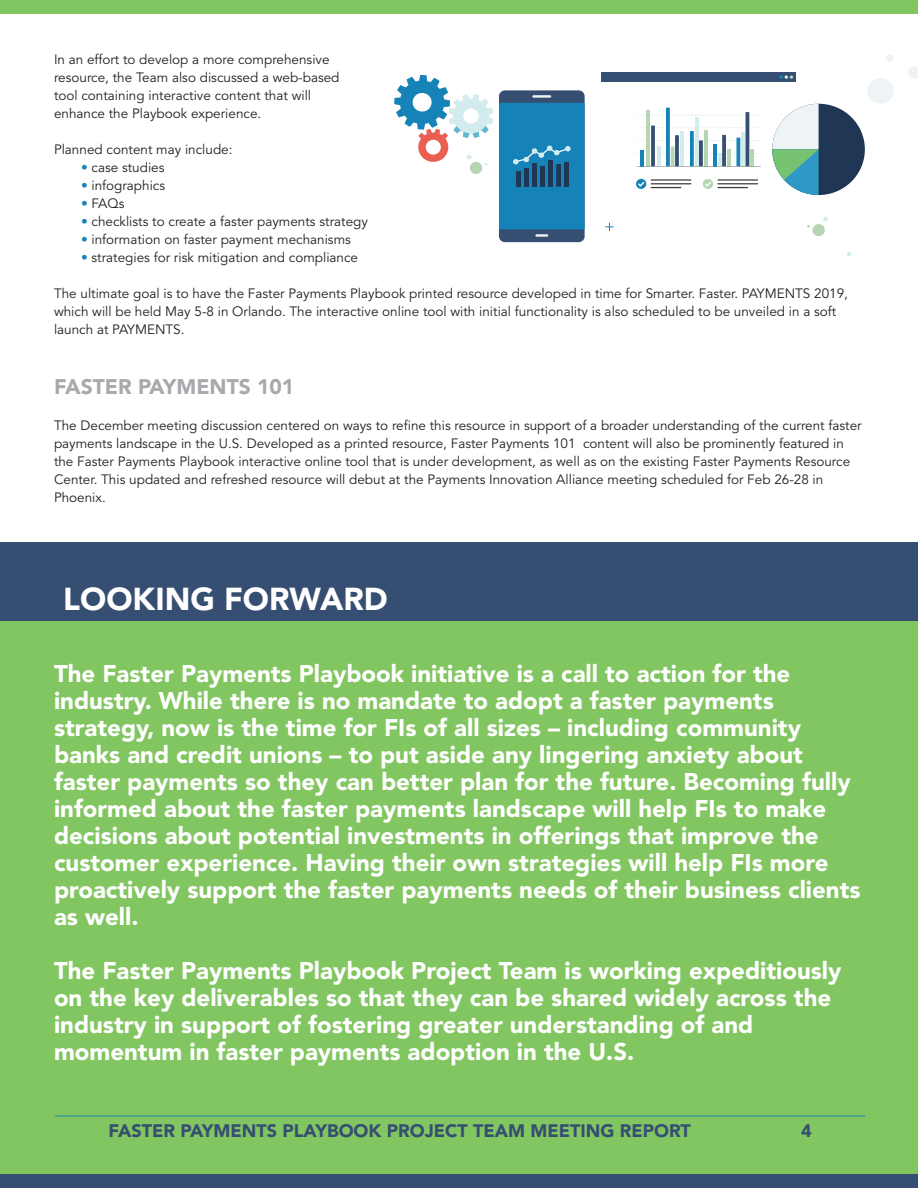
<style>
.page{position:relative;width:918px;height:1188px;background:#fff}
.page>*{position:absolute;margin:0;border:0;box-sizing:border-box;transform-origin:0 0}
.t1{font:900 31.5px "Avenir LT Std";color:#fff}
.t2{font:900 24px/27px "Avenir LT Std";color:#fff}
.t3{font:900 21px "Avenir LT Std";color:#a7a9ac}
.t4{font:900 18px "Avenir";color:#364e72}
.t5{font:13.5px/18px "Avenir LT Std";color:#231f20}
.s1{color:#1982b5}
</style>
<div class="page">
<div style="left:0;top:620px;width:918px;height:568px;background:#82c661"></div>
<hr style="left:55px;top:1116px;width:810px;height:1px;background:#1b82b5">
<div style="left:0;top:0;width:918px;height:14px;background:#82c661"></div>
<div style="left:0;top:1174px;width:918px;height:14px;background:#364e72"></div>
<div style="left:0;top:542px;width:918px;height:78px;background:#364e72"></div>
<div style="left:470px;top:162px;width:12px;height:12px;background:#b4d6b3;border-radius:50%"></div>
<svg style="left:823px;top:217px;width:5px;height:5px"></svg>
<div style="left:812px;top:224px;width:13px;height:12px;background:#b4d6b3;border-radius:50%"></div>
<svg style="left:605px;top:223px;width:9px;height:8px"></svg>
<svg style="left:394px;top:75px;width:99px;height:90px"></svg>
<div style="left:601px;top:72px;width:195px;height:10px;background:#364e72"></div>
<svg style="left:779px;top:75px;width:14px;height:4px"></svg>
<svg style="left:637px;top:112px;width:124px;height:4px"></svg>
<svg style="left:698px;top:128px;width:52px;height:6px"></svg>
<svg style="left:637px;top:153px;width:124px;height:1px"></svg>
<hr style="left:646px;top:110px;width:4px;height:56px;background:#b4d6b3">
<hr style="left:640px;top:150px;width:4px;height:16px;background:#1582b8">
<hr style="left:657px;top:147px;width:3px;height:19px;background:#d2eced">
<svg style="left:651px;top:126px;width:4px;height:40px"></svg>
<hr style="left:671px;top:146px;width:3px;height:20px;background:#b4d6b3">
<svg style="left:666px;top:108px;width:4px;height:58px"></svg>
<hr style="left:680px;top:131px;width:4px;height:35px;background:#d2eced">
<svg style="left:675px;top:135px;width:4px;height:31px"></svg>
<hr style="left:695px;top:117px;width:3px;height:49px;background:#d2eced">
<svg style="left:690px;top:131px;width:4px;height:35px"></svg>
<hr style="left:704px;top:130px;width:4px;height:36px;background:#b4d6b3">
<svg style="left:699px;top:140px;width:4px;height:26px"></svg>
<hr style="left:718px;top:154px;width:4px;height:12px;background:#d2eced">
<hr style="left:713px;top:144px;width:4px;height:22px;background:#1582b8">
<hr style="left:727px;top:149px;width:4px;height:17px;background:#b4d6b3">
<svg style="left:722px;top:135px;width:4px;height:31px"></svg>
<hr style="left:741px;top:132px;width:4px;height:34px;background:#d2eced">
<svg style="left:736px;top:138px;width:4px;height:28px"></svg>
<hr style="left:750px;top:149px;width:4px;height:17px;background:#b4d6b3">
<hr style="left:746px;top:112px;width:3px;height:54px;background:#364e72">
<svg style="left:637px;top:166px;width:124px;height:1px"></svg>
<hr style="left:651px;top:179px;width:40px;height:2px;background:#3c3a3a">
<hr style="left:651px;top:183px;width:40px;height:1px;background:#3c3a3a">
<hr style="left:651px;top:187px;width:30px;height:1px;background:#3c3a3a">
<div style="left:636px;top:179px;width:10px;height:10px;background:#1582b8;border-radius:50%"></div>
<svg style="left:638px;top:182px;width:7px;height:6px"></svg>
<hr style="left:717px;top:179px;width:41px;height:2px;background:#3c3a3a">
<hr style="left:717px;top:183px;width:41px;height:1px;background:#3c3a3a">
<hr style="left:717px;top:187px;width:31px;height:1px;background:#3c3a3a">
<svg style="left:703px;top:179px;width:10px;height:10px"></svg>
<svg style="left:705px;top:182px;width:6px;height:4px"></svg>
<div style="left:499px;top:90px;width:86px;height:152px;background:#364e72;border-radius:6px"></div>
<div style="left:499px;top:103px;width:86px;height:126px;background:#1582b8"></div>
<hr style="left:532px;top:95px;width:19px;height:3px;background:#eef2f2">
<svg style="left:535px;top:234px;width:13px;height:3px"></svg>
<div style="left:516px;top:171px;width:5px;height:16px;background:#1f3754"></div>
<div style="left:524px;top:168px;width:5px;height:19px;background:#1f3754"></div>
<div style="left:532px;top:163px;width:5px;height:24px;background:#1f3754"></div>
<div style="left:540px;top:166px;width:5px;height:21px;background:#1f3754"></div>
<div style="left:548px;top:161px;width:5px;height:26px;background:#1f3754"></div>
<div style="left:556px;top:164px;width:5px;height:23px;background:#1f3754"></div>
<div style="left:564px;top:162px;width:5px;height:25px;background:#1f3754"></div>
<svg style="left:513px;top:146px;width:58px;height:18px"></svg>
<svg style="left:847px;top:252px;width:5px;height:4px"></svg>
<div style="left:772px;top:104px;width:93px;height:91px;background:#1f3754;border-radius:50%"></div>
<svg style="left:772px;top:104px;width:47px;height:91px"></svg>
<div style="left:886px;top:54px;width:8px;height:8px;background:#eef4f6;border-radius:50%"></div>
<div style="left:867px;top:78px;width:27px;height:26px;background:#eef4f6;border-radius:50%"></div>
<svg style="left:908px;top:66px;width:10px;height:13px"></svg>
<p class="t5" style="left:54px;top:51px;width:287px">In an effort to develop a more comprehensive resource, the Team also discussed a web-based tool containing interactive content that will enhance the Playbook experience.</p>
<p class="t5" style="left:54px;top:141px;width:180px">Planned content may include:</p>
<p class="t5" style="left:81px;top:159px;width:85px"><span class="s1">•</span> case studies</p>
<p class="t5" style="left:81px;top:177px;width:86px"><span class="s1">•</span> infographics</p>
<p class="t5" style="left:81px;top:195px;width:45px"><span class="s1">•</span> FAQs</p>
<p class="t5" style="left:81px;top:213px;width:288px"><span class="s1">•</span> checklists to create a faster payments strategy</p>
<p class="t5" style="left:81px;top:231px;width:271px"><span class="s1">•</span> information on faster payment mechanisms</p>
<p class="t5" style="left:81px;top:249px;width:279px"><span class="s1">•</span> strategies for risk mitigation and compliance</p>
<p class="t5" style="left:54px;top:285px;width:796px">The ultimate goal is to have the Faster Payments Playbook printed resource developed in time for Smarter. Faster. PAYMENTS 2019, which will be held May 5-8 in Orlando. The interactive online tool with initial functionality is also scheduled to be unveiled in a soft launch at PAYMENTS.</p>
<h3 class="t3" style="left:54px;top:374px;width:242px">FASTER PAYMENTS 101</h3>
<p class="t5" style="left:54px;top:417px;width:809px">The December meeting discussion centered on ways to refine this resource in support of a broader understanding of the current faster payments landscape in the U.S. Developed as a printed resource, Faster Payments 101 content will also be prominently featured in the Faster Payments Playbook interactive online tool that is under development, as well as on the existing Faster Payments Resource Center. This updated and refreshed resource will debut at the Payments Innovation Alliance meeting scheduled for Feb 26-28 in Phoenix.</p>
<h1 class="t1" style="left:63px;top:580px;width:326px">LOOKING FORWARD</h1>
<p class="t2" style="left:54px;top:660px;width:808px">The Faster Payments Playbook initiative is a call to action for the industry. While there is no mandate to adopt a faster payments strategy, now is the time for FIs of all sizes – including community banks and credit unions – to put aside any lingering anxiety about faster payments so they can better plan for the future. Becoming fully informed about the faster payments landscape will help FIs to make decisions about potential investments in offerings that improve the customer experience. Having their own strategies will help FIs more proactively support the faster payments needs of their business clients as well.</p>
<p class="t2" style="left:54px;top:957px;width:789px">The Faster Payments Playbook Project Team is working expeditiously on the key deliverables so that they can be shared widely across the industry in support of fostering greater understanding of and momentum in faster payments adoption in the U.S.</p>
<h3 class="t4" style="left:109px;top:1120px;width:584px">FASTER PAYMENTS PLAYBOOK PROJECT TEAM MEETING REPORT</h3>
<h3 class="t4" style="left:801px;top:1120px;width:12px">4</h3>
</div>
